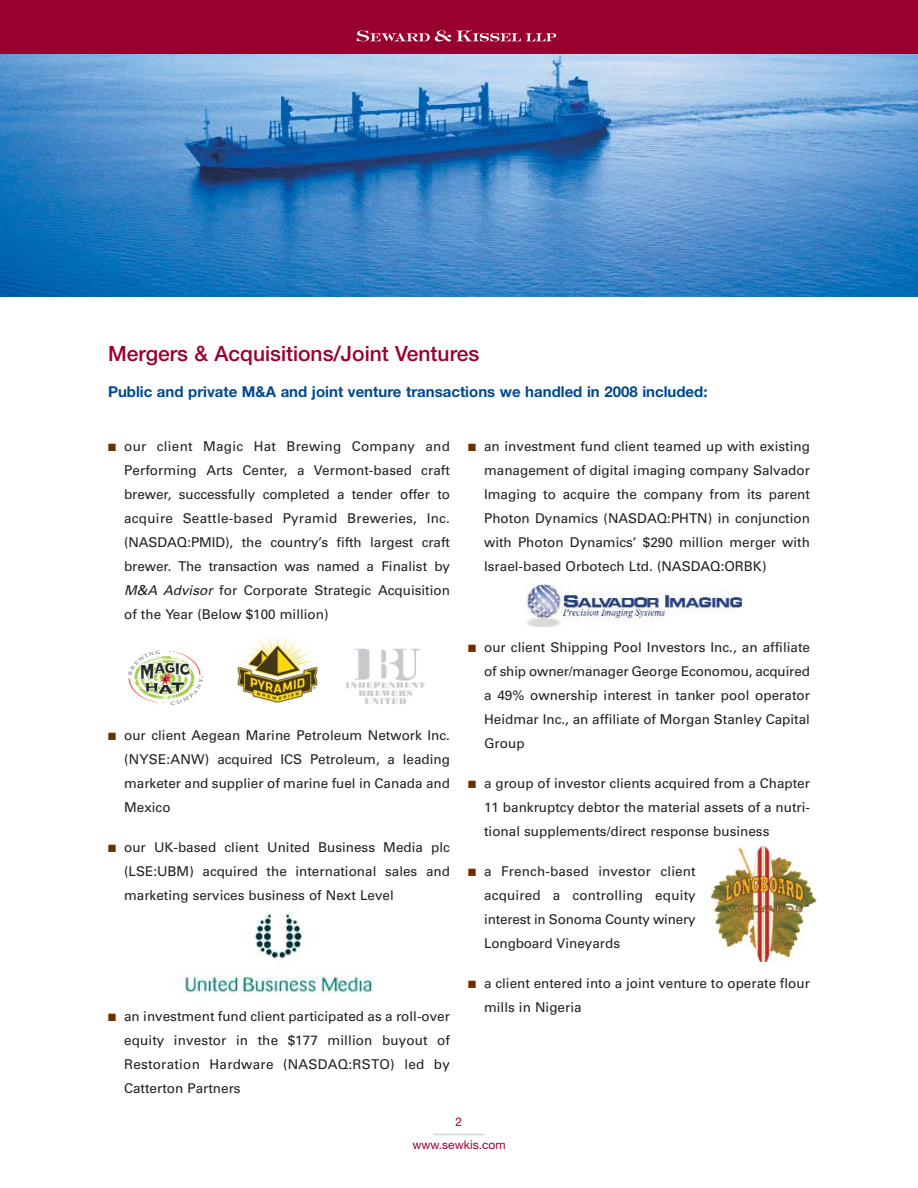
<style>
.page{position:relative;width:918px;height:1188px;background:#fff}
.page>*{position:absolute;margin:0;border:0;box-sizing:border-box;transform-origin:0 0}
.t1{font:500 21px "Helvetica Neue";color:#98002e}
.t2{font:700 15px "Helvetica Neue";color:#004990}
.t3{font:13.5px/24px "Univers";color:#231f20;text-align:justify}
.t4{font:12px/22.5px "Helvetica Neue";color:#98002e;text-align:center}
.s1{color:#693200}
.s2{font-style:italic}
</style>
<div class="page">
<div style="left:0;top:0;width:918px;height:54px;background:#98002e"></div>
<svg style="left:357px;top:30px;width:199px;height:12px"></svg>
<hr style="left:434px;top:1134px;width:50px;height:1px;background:#cfd4d8">
<img style="left:0;top:54px;width:918px;height:243px">
<img style="left:526px;top:584px;width:216px;height:42px">
<img style="left:712px;top:846px;width:105px;height:115px">
<img style="left:128px;top:650px;width:76px;height:54px">
<img style="left:237px;top:638px;width:81px;height:65px">
<img style="left:346px;top:648px;width:80px;height:56px">
<img style="left:183px;top:911px;width:190px;height:83px">
<h1 class="t1" style="left:108px;top:346px;width:373px">Mergers &amp; Acquisitions/Joint Ventures</h1>
<p class="t2" style="left:108px;top:386px;width:601px">Public and private M&amp;A and joint venture transactions we handled in 2008 included:</p>
<p class="t3" style="left:124px;top:436px;width:327px;text-indent:-16px"><span class="s1">■</span> our client Magic Hat Brewing Company and Performing Arts Center, a Vermont-based craft brewer, successfully completed a tender offer to acquire Seattle-based Pyramid Breweries, Inc. (NASDAQ:PMID), the country’s fifth largest craft brewer. The transaction was named a Finalist by <span class="s2">M&amp;A Advisor</span> for Corporate Strategic Acquisition of the Year (Below $100 million)</p>
<p class="t3" style="left:124px;top:724px;width:327px;text-indent:-16px"><span class="s1">■</span> our client Aegean Marine Petroleum Network Inc. (NYSE:ANW) acquired ICS Petroleum, a leading marketer and supplier of marine fuel in Canada and Mexico</p>
<p class="t3" style="left:124px;top:837px;width:327px;text-indent:-16px"><span class="s1">■</span> our UK-based client United Business Media plc (LSE:UBM) acquired the international sales and marketing services business of Next Level</p>
<p class="t3" style="left:124px;top:1005px;width:327px;text-indent:-16px"><span class="s1">■</span> an investment fund client participated as a roll-over equity investor in the $177 million buyout of Restoration Hardware (NASDAQ:RSTO) led by Catterton Partners</p>
<p class="t3" style="left:484px;top:436px;width:327px;text-indent:-16px"><span class="s1">■</span> an investment fund client teamed up with existing management of digital imaging company Salvador Imaging to acquire the company from its parent Photon Dynamics (NASDAQ:PHTN) in conjunction with Photon Dynamics’ $290 million merger with Israel-based Orbotech Ltd. (NASDAQ:ORBK)</p>
<p class="t3" style="left:484px;top:636px;width:327px;text-indent:-16px"><span class="s1">■</span> our client Shipping Pool Investors Inc., an affiliate of ship owner/manager George Economou, acquired a 49% ownership interest in tanker pool operator Heidmar Inc., an affiliate of Morgan Stanley Capital Group</p>
<p class="t3" style="left:484px;top:772px;width:327px;text-indent:-16px"><span class="s1">■</span> a group of investor clients acquired from a Chapter 11 bankruptcy debtor the material assets of a nutri&shy;tional supplements/direct response business</p>
<p class="t3" style="left:484px;top:861px;width:213px;text-indent:-16px"><span class="s1">■</span> a French-based investor client acquired a controlling equity interest in Sonoma County winery Longboard Vineyards</p>
<p class="t3" style="left:484px;top:973px;width:327px;text-indent:-16px"><span class="s1">■</span> a client entered into a joint venture to operate flour mills in Nigeria</p>
<p class="t4" style="left:412px;top:1112px;width:95px">2 www.sewkis.com</p>
</div>
